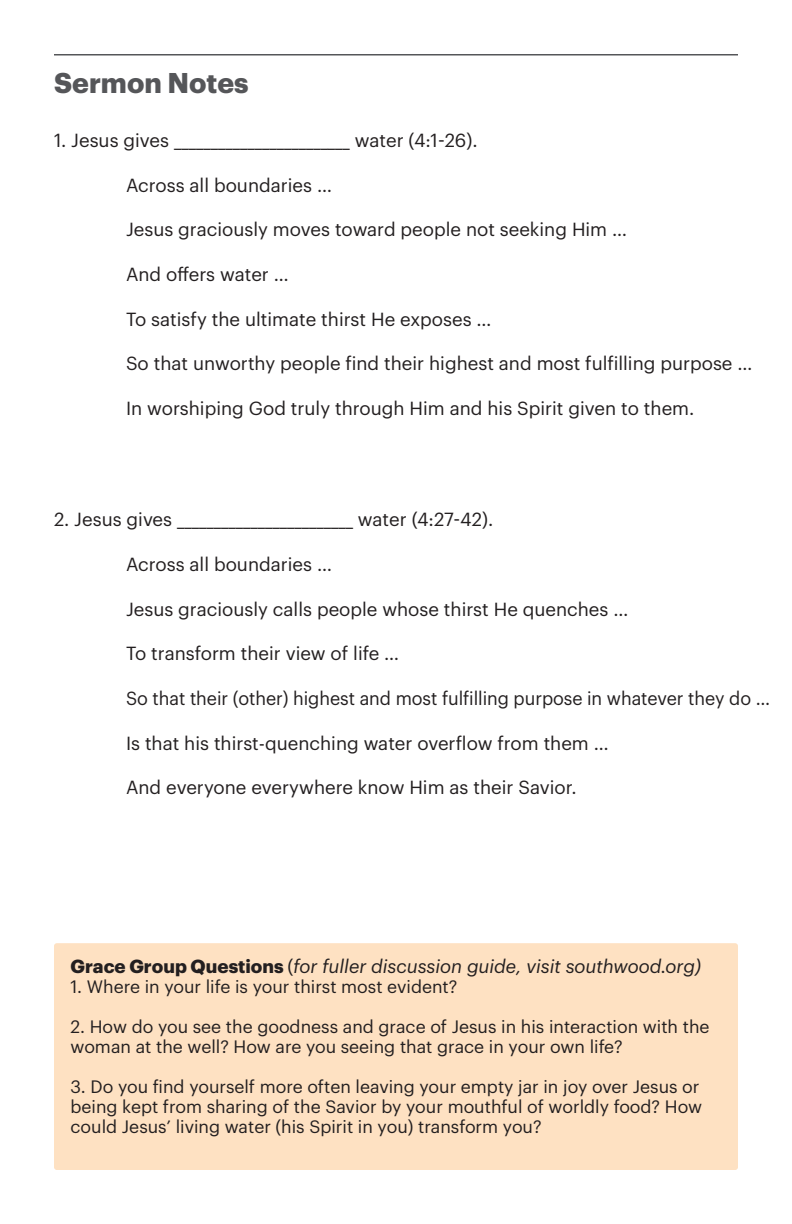
<style>
.page{position:relative;width:792px;height:1224px;background:#fff}
.page>*{position:absolute;margin:0;border:0;box-sizing:border-box;transform-origin:0 0}
.t1{font:700 28px "Graphik";color:#555659}
.t2{font:18.6px "Graphik";color:#231f20}
.t3{font:18.6px "Graphik";color:#231f20;scale:.96 1}
.t4{font:italic 18.6px "Graphik";color:#231f20}
.t5{font:17.6px/20px "Graphik";color:#231f20}
.s1{font-weight:700;font-style:normal}
.s2{font-style:normal}
</style>
<div class="page">
<div style="left:54px;top:943px;width:684px;height:227px;background:#fee1c2;border-radius:3px"></div>
<hr style="left:54px;top:54px;width:684px;height:2px;background:#555659">
<p class="t1" style="left:54px;top:61px;width:196px">Sermon Notes</p>
<p class="t2" style="left:54px;top:126px;width:425px">1. Jesus gives ________________________ water (4:1-26).</p>
<p class="t2" style="left:126px;top:171px;width:208px">Across all boundaries …</p>
<p class="t2" style="left:126px;top:216px;width:503px">Jesus graciously moves toward people not seeking Him …</p>
<p class="t2" style="left:126px;top:260px;width:164px">And offers water …</p>
<p class="t2" style="left:126px;top:305px;width:367px">To satisfy the ultimate thirst He exposes …</p>
<p class="t2" style="left:126px;top:349px;width:628px">So that unworthy people find their highest and most fulfilling purpose …</p>
<p class="t2" style="left:126px;top:394px;width:570px">In worshiping God truly through Him and his Spirit given to them.</p>
<p class="t2" style="left:54px;top:506px;width:441px">2. Jesus gives ________________________ water (4:27-42).</p>
<p class="t2" style="left:126px;top:550px;width:208px">Across all boundaries …</p>
<p class="t2" style="left:126px;top:595px;width:504px">Jesus graciously calls people whose thirst He quenches …</p>
<p class="t2" style="left:126px;top:640px;width:275px">To transform their view of life …</p>
<p class="t3" style="left:126px;top:684px;width:672px">So that their (other) highest and most fulfilling purpose in whatever they do …</p>
<p class="t2" style="left:126px;top:729px;width:484px">Is that his thirst-quenching water overflow from them …</p>
<p class="t2" style="left:126px;top:774px;width:452px">And everyone everywhere know Him as their Savior.</p>
<p class="t4" style="left:71px;top:952px;width:632px"><span class="s1">Grace Group Questions</span> <span class="s2">(</span>for fuller discussion guide, visit southwood.org)</p>
<p class="t5" style="left:71px;top:975px;width:388px">1. Where in your life is your thirst most evident?</p>
<p class="t5" style="left:71px;top:1015px;width:641px">2. How do you see the goodness and grace of Jesus in his interaction with the woman at the well? How are you seeing that grace in your own life?</p>
<p class="t5" style="left:71px;top:1075px;width:633px">3. Do you find yourself more often leaving your empty jar in joy over Jesus or being kept from sharing of the Savior by your mouthful of worldly food? How could Jesus’ living water (his Spirit in you) transform you?</p>
</div>
